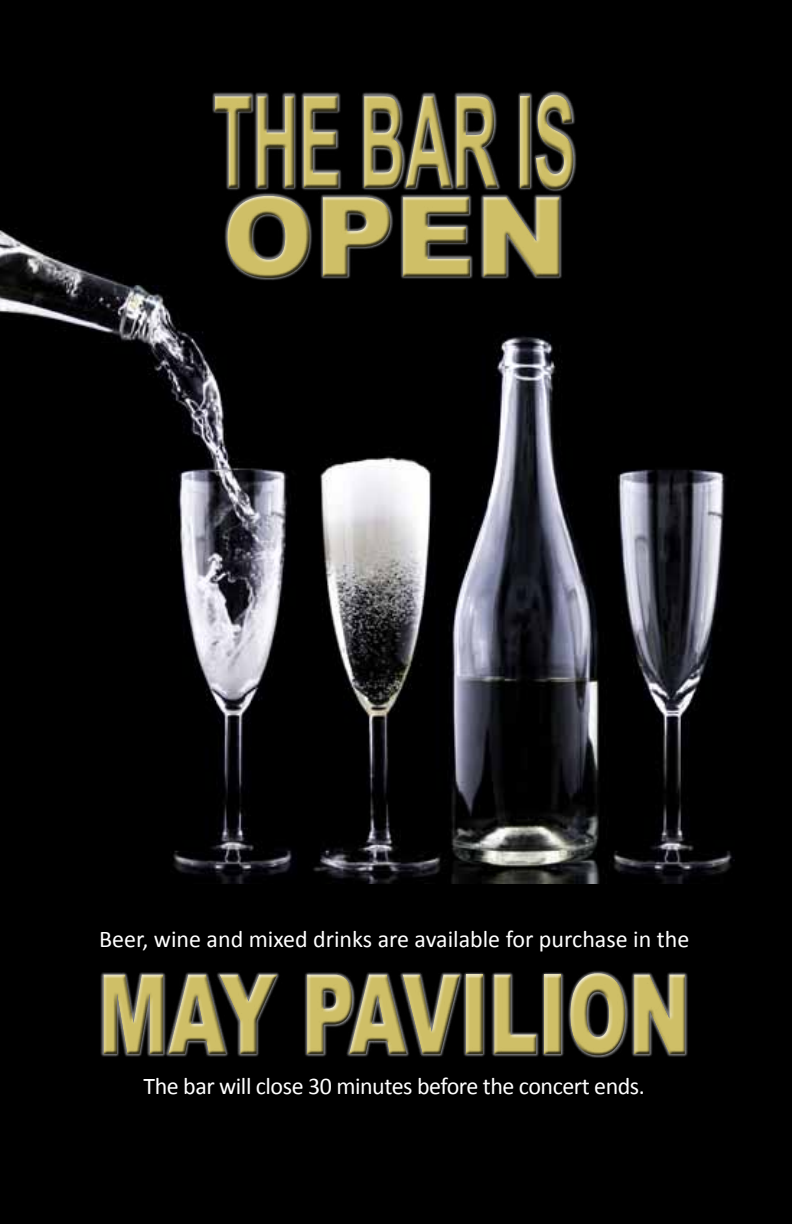
<style>
.page{position:relative;width:792px;height:1224px;background:#000}
.page>*{position:absolute;margin:0;border:0;box-sizing:border-box;transform-origin:0 0}
.t1{font:700 128px "Arial";color:#cfbf67;scale:.5 1}
.t2{font:900 111px "Arial";color:#cfbf67;scale:.67 1}
.t3{font:900 111px "Arial";color:#cfbf67}
.t4{font:24px "Calibri";letter-spacing:-.015em;color:#fff}
</style>
<div class="page">
<img style="left:0;top:230px;width:735px;height:653px">
<div style="left:218px;top:97px;width:380px;height:206px;background:#000"></div>
<div style="left:211px;top:94px;width:366px;height:187px;background:#000;opacity:.75"></div>
<div style="left:100px;top:970px;width:589px;height:86px;background:#fff;opacity:.75"></div>
<div style="left:100px;top:973px;width:589px;height:86px;background:#000;opacity:.75"></div>
<h1 class="t1" style="left:214px;top:58px;width:727px">THE BAR IS</h1>
<h2 class="t3" style="left:222px;top:157px;width:347px">OPEN</h2>
<p class="t4" style="left:99px;top:924px;width:592px">Beer, wine and mixed drinks are available for purchase in the</p>
<h2 class="t2" style="left:98px;top:934px;width:885px">MAY PAVILION</h2>
<p class="t4" style="left:144px;top:1070px;width:503px">The bar will close 30 minutes before the concert ends.</p>
</div>
